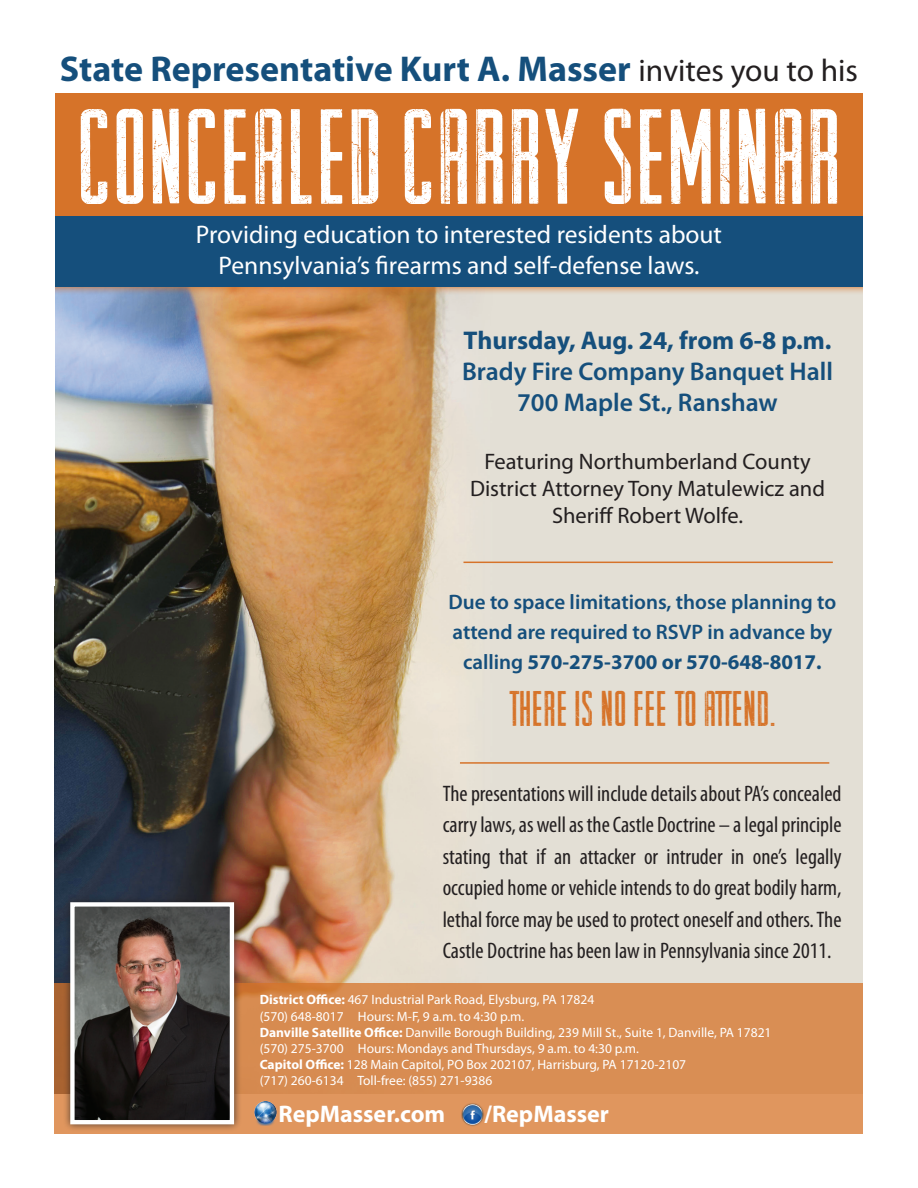
<style>
.page{position:relative;width:918px;height:1188px;background:#fff}
.page>*{position:absolute;margin:0;border:0;box-sizing:border-box;transform-origin:0 0}
.t1{font:69px "Raleigh Rock";color:#fff}
.t2{font:700 36px "Myriad Pro";color:#154f7c}
.t3{font:600 25.65px "Myriad Pro";color:#154f7c}
.t4{font:700 25.65px "Myriad Pro";color:#154f7c}
.t5{font:25.5px "Myriad Pro";color:#fff}
.t6{font:25.5px "Raleigh Rock";color:#d67329}
.t7{font:700 24px "Myriad Pro";color:#fff}
.t8{font:condensed 22.5px/31.5px "Myriad Pro";color:#231f20;text-align:justify}
.t9{font:22.5px "Myriad Pro";color:#231f20}
.t10{font:600 21px/30px "Myriad Pro";color:#154f7c;text-align:center}
.t11{font:13.5px "Myriad Pro";color:#fff}
.s1{font-weight:400;font-size:31.5px;color:#231f20}
.s2{font-weight:700}
</style>
<div class="page">
<img style="left:54px;top:296px;width:809px;height:688px">
<div style="left:55px;top:94px;width:808px;height:125px;background:#d67329"></div>
<div style="left:54px;top:984px;width:810px;height:150px;background:#d98e54"></div>
<svg style="left:55px;top:287px;width:808px;height:9px;background:#cfae93"></svg>
<div style="left:35px;top:216px;width:848px;height:71px;background:#154f7c"></div>
<div style="left:0;top:17px;width:55px;height:569px;background:#fff"></div>
<div style="left:863px;top:0;width:55px;height:1188px;background:#fff"></div>
<img style="left:461px;top:1103px;width:23px;height:23px">
<img style="left:254px;top:1102px;width:23px;height:24px">
<div style="left:62px;top:894px;width:180px;height:238px;background:#231f20;opacity:.75"></div>
<img style="left:75px;top:907px;width:154px;height:212px">
<div style="left:70px;top:902px;width:164px;height:222px;border:4px solid #fff"></div>
<hr style="left:464px;top:562px;width:369px;height:1px;background:#d67329">
<hr style="left:460px;top:762px;width:369px;height:2px;background:#d67329">
<p class="t2" style="left:60px;top:49px;width:800px">State Representative Kurt A. Masser <span class="s1">invites you to his</span></p>
<p class="t1" style="left:77px;top:140px;width:767px">CONCEALED CARRY SEMINAR</p>
<p class="t5" style="left:196px;top:221px;width:528px">Providing education to interested residents about</p>
<p class="t5" style="left:219px;top:251px;width:482px">Pennsylvania’s firearms and self-defense laws.</p>
<p class="t4" style="left:464px;top:326px;width:369px">Thursday, Aug. 24, from 6-8 p.m.</p>
<p class="t3" style="left:462px;top:357px;width:372px">Brady Fire Company Banquet Hall</p>
<p class="t3" style="left:517px;top:388px;width:262px">700 Maple St., Ranshaw</p>
<p class="t9" style="left:484px;top:449px;width:328px">Featuring Northumberland County</p>
<p class="t9" style="left:470px;top:476px;width:356px">District Attorney Tony Matulewicz and</p>
<p class="t9" style="left:552px;top:503px;width:193px">Sheriff Robert Wolfe.</p>
<p class="t10" style="left:448px;top:587px;width:389px">Due to space limitations, those planning to attend are required to RSVP in advance by calling <span class="s2">570-275-3700 or 570-648-8017.</span></p>
<p class="t6" style="left:508px;top:702px;width:270px">THERE IS NO FEE TO ATTEND.</p>
<p class="t8" style="left:443px;top:777px;width:400px">The presentations will include details about PA’s concealed carry laws, as well as the Castle Doctrine – a legal principle stating that if an attacker or intruder in one’s legally occupied home or vehicle intends to do great bodily harm, lethal force may be used to protect oneself and others. The Castle Doctrine has been law in Pennsylvania since 2011.</p>
<p class="t11" style="left:260px;top:993px;width:336px"><span class="s2">District Office:</span> 467 Industrial Park Road, Elysburg, PA 17824</p>
<p class="t11" style="left:260px;top:1009px;width:266px">(570) 648-8017 Hours: M-F, 9 a.m. to 4:30 p.m.</p>
<p class="t11" style="left:260px;top:1025px;width:513px"><span class="s2">Danville Satellite Office:</span> Danville Borough Building, 239 Mill St., Suite 1, Danville, PA 17821</p>
<p class="t11" style="left:260px;top:1041px;width:381px">(570) 275-3700 Hours: Mondays and Thursdays, 9 a.m. to 4:30 p.m.</p>
<p class="t11" style="left:260px;top:1057px;width:428px"><span class="s2">Capitol Office:</span> 128 Main Capitol, PO Box 202107, Harrisburg, PA 17120-2107</p>
<p class="t11" style="left:260px;top:1074px;width:234px">(717) 260-6134 Toll-free: (855) 271-9386</p>
<p class="t7" style="left:278px;top:1101px;width:168px">RepMasser.com</p>
<p class="t7" style="left:484px;top:1101px;width:126px">/RepMasser</p>
</div>
